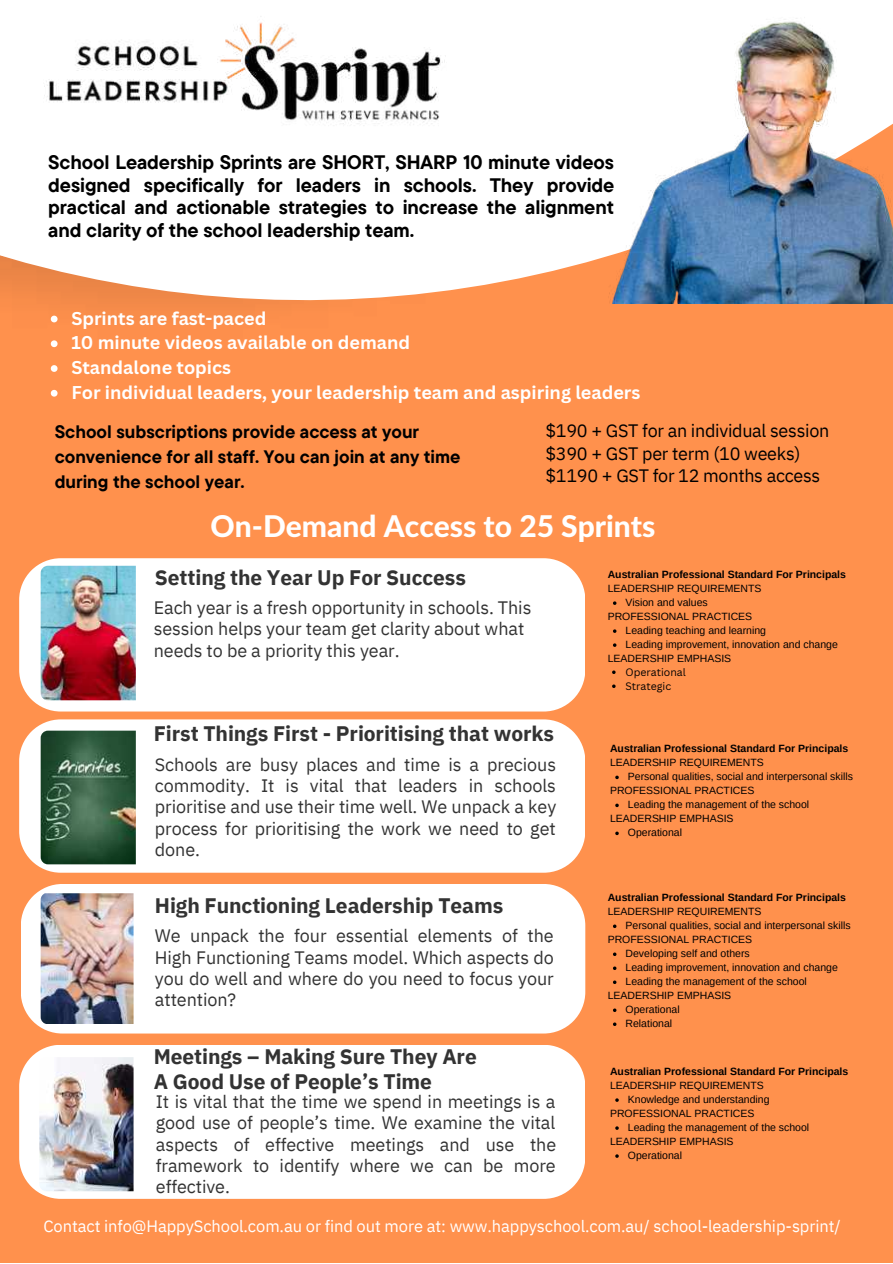
<style>
.page{position:relative;width:893px;height:1264px;background:#fff}
.page>*{position:absolute;margin:0;border:0;box-sizing:border-box;transform-origin:0 0}
.t1{font:800 30px "Lato Latin";color:#fff}
.t2{font:700 21px/24.8px "IBM Plex Sans";letter-spacing:-.005em;color:#333}
.t3{font:700 19.5px/22.5px "TT Commons Pro";letter-spacing:-.005em;color:#000;text-align:justify}
.t4{font:18px/21.3px "IBM Plex Sans";letter-spacing:-.005em;color:#333;text-align:justify}
.t5{font:700 18px/24.8px "Canva Sans";color:#fff}
.t6{font:700 18px/24.8px "TT Commons Pro";color:#000}
.t7{font:18px/22.5px "IBM Plex Sans";letter-spacing:-.015em;color:#000}
.t8{font:16.5px "IBM Plex Sans";letter-spacing:-.005em;color:#fff}
.t9{font:10.5px/14px "Arimo";color:#000}
.t10{font:700 10.5px "Arimo";color:#000}
.t11{font:10.5px/14px "Canva Sans";color:#000}
</style>
<div class="page">
<div style="left:0;top:0;width:892px;height:1262px;background:#ff914d"></div>
<svg style="left:0;top:0;width:892px;height:370px;fill:#fff"></svg>
<img style="left:43px;top:0;width:404px;height:145px">
<div style="left:19px;top:558px;width:566px;height:153px;background:#fff"></div>
<img style="left:41px;top:565px;width:95px;height:135px">
<div style="left:19px;top:719px;width:566px;height:153px;background:#fff"></div>
<img style="left:41px;top:730px;width:94px;height:134px">
<div style="left:21px;top:884px;width:564px;height:149px;background:#fff"></div>
<img style="left:41px;top:893px;width:92px;height:130px">
<svg style="left:613px;top:924px;width:3px;height:4px"></svg>
<svg style="left:613px;top:952px;width:3px;height:4px"></svg>
<svg style="left:613px;top:966px;width:3px;height:4px"></svg>
<svg style="left:613px;top:980px;width:3px;height:4px"></svg>
<svg style="left:613px;top:1008px;width:3px;height:4px"></svg>
<svg style="left:613px;top:1022px;width:3px;height:4px"></svg>
<div style="left:19px;top:1045px;width:566px;height:153px;background:#fff"></div>
<img style="left:39px;top:1057px;width:94px;height:134px">
<img style="left:545px;top:1px;width:347px;height:302px">
<svg style="left:51px;top:315px;width:7px;height:7px"></svg>
<svg style="left:51px;top:340px;width:7px;height:7px"></svg>
<svg style="left:51px;top:365px;width:7px;height:7px"></svg>
<svg style="left:51px;top:390px;width:7px;height:6px"></svg>
<svg style="left:613px;top:601px;width:3px;height:4px"></svg>
<svg style="left:613px;top:629px;width:3px;height:4px"></svg>
<svg style="left:613px;top:643px;width:3px;height:4px"></svg>
<svg style="left:612px;top:670px;width:3px;height:4px"></svg>
<svg style="left:612px;top:684px;width:3px;height:4px"></svg>
<h3 class="t3" style="left:48px;top:151px;width:567px">School Leadership Sprints are SHORT, SHARP 10 minute videos designed specifically for leaders in schools. They provide practical and actionable strategies to increase the alignment and clarity of the school leadership team.</h3>
<h3 class="t5" style="left:71px;top:305px;width:570px">Sprints are fast-paced<br>10 minute videos available on demand<br>Standalone topics<br>For individual leaders, your leadership team and aspiring leaders</h3>
<h3 class="t6" style="left:55px;top:419px;width:407px">School subscriptions provide access at your convenience for all staff. You can join at any time during the school year.</h3>
<h3 class="t7" style="left:545px;top:419px;width:285px">$190 + GST for an individual session $390 + GST per term (10 weeks) $1190 + GST for 12 months access</h3>
<h1 class="t1" style="left:210px;top:513px;width:446px">On-Demand Access to 25 Sprints</h1>
<h2 class="t2" style="left:155px;top:565px;width:312px">Setting the Year Up For Success</h2>
<h3 class="t4" style="left:154px;top:596px;width:379px;text-align:left">Each year is a fresh opportunity in schools. This session helps your team get clarity about what needs to be a priority this year.</h3>
<p class="t9" style="left:625px;top:595px;width:84px">Vision and values</p>
<p class="t10" style="left:607px;top:568px;width:240px">Australian Professional Standard For Principals</p>
<p class="t9" style="left:607px;top:581px;width:155px">LEADERSHIP REQUIREMENTS</p>
<p class="t9" style="left:607px;top:609px;width:146px">PROFESSIONAL PRACTICES</p>
<p class="t9" style="left:607px;top:651px;width:125px">LEADERSHIP EMPHASIS</p>
<p class="t9" style="left:625px;top:623px;width:214px">Leading teaching and learning<br>Leading improvement, innovation and change</p>
<p class="t11" style="left:625px;top:664px;width:62px">Operational<br>Strategic</p>
<h2 class="t2" style="left:154px;top:721px;width:401px">First Things First - Prioritising that works</h2>
<h3 class="t4" style="left:155px;top:753px;width:403px">Schools are busy places and time is a precious commodity. It is vital that leaders in schools prioritise and use their time well. We unpack a key process for prioritising the work we need to get done.</h3>
<h2 class="t2" style="left:155px;top:892px;width:350px">High Functioning Leadership Teams</h2>
<h3 class="t4" style="left:155px;top:924px;width:400px">We unpack the four essential elements of the High Functioning Teams model. Which aspects do you do well and where do you need to focus your attention?</h3>
<p class="t10" style="left:610px;top:742px;width:240px">Australian Professional Standard For Principals</p>
<p class="t9" style="left:610px;top:755px;width:155px">LEADERSHIP REQUIREMENTS</p>
<p class="t9" style="left:610px;top:783px;width:146px">PROFESSIONAL PRACTICES</p>
<p class="t9" style="left:610px;top:811px;width:125px">LEADERSHIP EMPHASIS</p>
<p class="t9" style="left:627px;top:769px;width:226px">Personal qualities, social and interpersonal skills</p>
<p class="t9" style="left:627px;top:797px;width:183px">Leading the management of the school</p>
<p class="t9" style="left:627px;top:825px;width:56px">Operational</p>
<p class="t10" style="left:607px;top:891px;width:240px">Australian Professional Standard For Principals</p>
<p class="t9" style="left:607px;top:904px;width:155px">LEADERSHIP REQUIREMENTS</p>
<p class="t9" style="left:607px;top:932px;width:146px">PROFESSIONAL PRACTICES</p>
<p class="t9" style="left:625px;top:918px;width:226px">Personal qualities, social and interpersonal skills</p>
<p class="t9" style="left:625px;top:946px;width:214px">Developing self and others<br>Leading improvement, innovation and change<br>Leading the management of the school</p>
<p class="t9" style="left:625px;top:1002px;width:56px">Operational<br>Relational</p>
<p class="t9" style="left:607px;top:988px;width:125px">LEADERSHIP EMPHASIS</p>
<h2 class="t2" style="left:154px;top:1043px;width:324px">Meetings – Making Sure They Are<br>A Good Use of People’s Time</h2>
<h3 class="t4" style="left:156px;top:1090px;width:402px">It is vital that the time we spend in meetings is a good use of people’s time. We examine the vital aspects of effective meetings and use the framework to identify where we can be more effective.</h3>
<p class="t9" style="left:627px;top:1092px;width:143px">Knowledge and understanding</p>
<p class="t10" style="left:610px;top:1065px;width:240px">Australian Professional Standard For Principals</p>
<p class="t9" style="left:610px;top:1078px;width:155px">LEADERSHIP REQUIREMENTS</p>
<p class="t9" style="left:610px;top:1106px;width:146px">PROFESSIONAL PRACTICES</p>
<p class="t9" style="left:610px;top:1134px;width:125px">LEADERSHIP EMPHASIS</p>
<p class="t9" style="left:627px;top:1120px;width:183px">Leading the management of the school</p>
<p class="t9" style="left:627px;top:1148px;width:56px">Operational</p>
<h3 class="t8" style="left:43px;top:1214px;width:798px">Contact info@HappySchool.com.au or find out more at: www.happyschool.com.au/ school-leadership-sprint/</h3>
</div>
